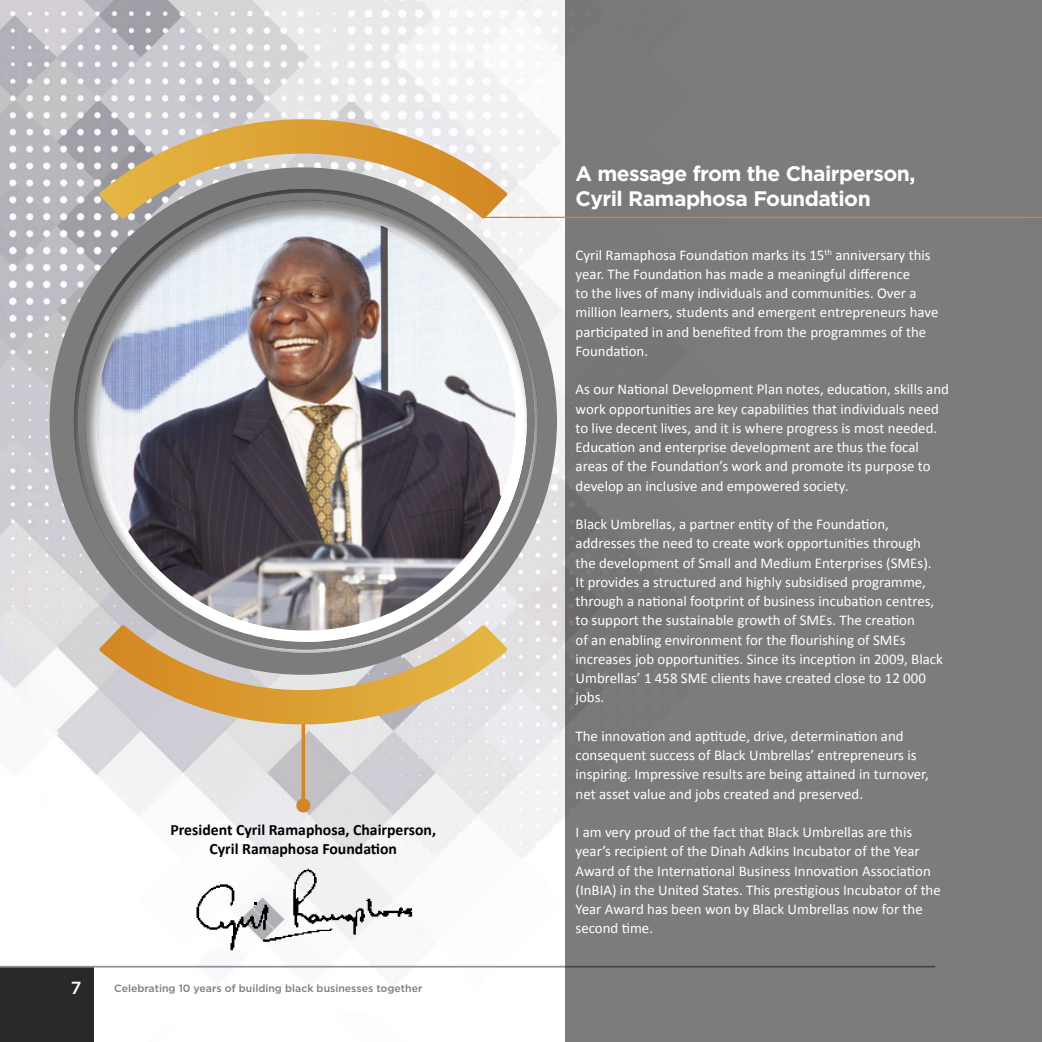
<style>
.page{position:relative;width:1042px;height:1042px;background:#fff}
.page>*{position:absolute;margin:0;border:0;box-sizing:border-box;transform-origin:0 0}
.t1{font:700 21px/25.2px "Gotham";letter-spacing:-.025em;color:#fff}
.t2{font:500 17.5px "Gotham";color:#fff}
.t3{font:700 15.75px/19.2px "Calibri";color:#000;text-align:center}
.t4{font:14.88px/19.2px "Calibri";color:#fff}
.t5{font:500 10.5px "Gotham";color:#7c7c7c}
</style>
<div class="page">
<img style="left:0;top:0;width:566px;height:1042px">
<div style="left:0;top:967px;width:94px;height:75px;background:#292929"></div>
<hr style="left:0;top:966px;width:935px;height:1px;background:#939393">
<div style="left:566px;top:0;width:476px;height:1042px;background:#7c7c7c"></div>
<svg style="left:196px;top:869px;width:216px;height:81px"></svg>
<svg style="left:301px;top:749px;width:4px;height:49px"></svg>
<div style="left:296px;top:798px;width:14px;height:14px;background:#d48626;border-radius:50%"></div>
<div style="left:0;top:86px;width:644px;height:656px;background:#000;opacity:.75"></div>
<hr style="left:484px;top:217px;width:558px;height:1px;background:#d48626">
<svg style="left:99px;top:625px;width:408px;height:124px"></svg>
<p class="t3" style="left:170px;top:820px;width:267px">President Cyril Ramaphosa, Chairperson,<br>Cyril Ramaphosa Foundation</p>
<p class="t2" style="left:71px;top:976px;width:12px">7</p>
<p class="t5" style="left:114px;top:982px;width:310px">Celebrating 10 years of building black businesses together</p>
<h1 class="t1" style="left:575px;top:160px;width:341px">A message from the Chairperson,<br>Cyril Ramaphosa Foundation</h1>
<p class="t4" style="left:575px;top:245px;width:364px">Cyril Ramaphosa Foundation marks its 15<sup>th</sup> anniversary this year. The Foundation has made a meaningful difference<br>to the lives of many individuals and communities. Over a million learners, students and emergent entrepreneurs have participated in and benefited from the programmes of the Foundation.</p>
<p class="t4" style="left:575px;top:380px;width:375px">As our National Development Plan notes, education, skills and work opportunities are key capabilities that individuals need to live decent lives, and it is where progress is most needed.<br>Education and enterprise development are thus the focal areas of the Foundation’s work and promote its purpose to develop an inclusive and empowered society.</p>
<p class="t4" style="left:575px;top:514px;width:369px">Black Umbrellas, a partner entity of the Foundation, addresses the need to create work opportunities through the development of Small and Medium Enterprises (SMEs).<br>It provides a structured and highly subsidised programme, through a national footprint of business incubation centres, to support the sustainable growth of SMEs. The creation<br>of an enabling environment for the flourishing of SMEs increases job opportunities. Since its inception in 2009, Black Umbrellas’ 1 458 SME clients have created close to 12 000 jobs.</p>
<p class="t4" style="left:575px;top:726px;width:355px">The innovation and aptitude, drive, determination and consequent success of Black Umbrellas’ entrepreneurs is inspiring. Impressive results are being attained in turnover, net asset value and jobs created and preserved.</p>
<p class="t4" style="left:575px;top:822px;width:367px">I am very proud of the fact that Black Umbrellas are this year’s recipient of the Dinah Adkins Incubator of the Year Award of the International Business Innovation Association (InBIA) in the United States. This prestigious Incubator of the Year Award has been won by Black Umbrellas now for the second time.</p>
</div>
